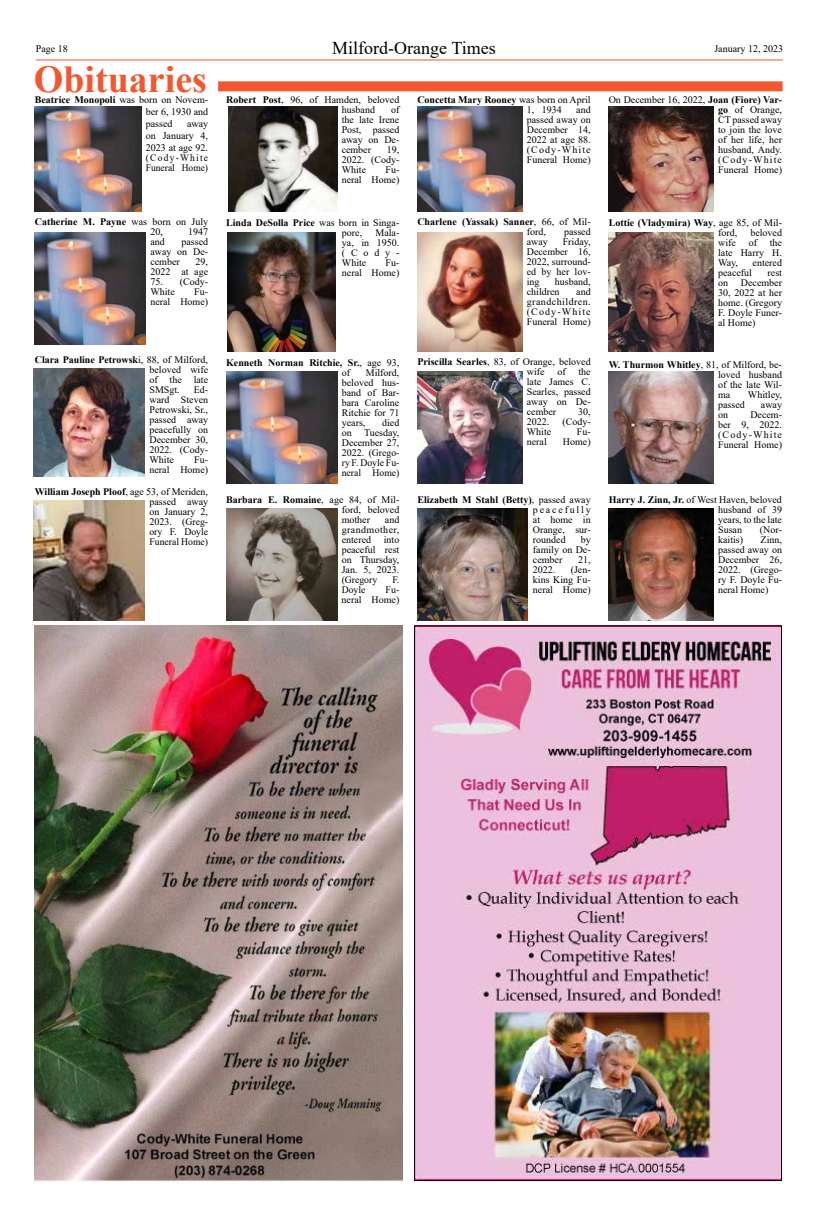
<style>
.page{position:relative;width:819px;height:1224px;background:#fff}
.page>*{position:absolute;margin:0;border:0;box-sizing:border-box;transform-origin:0 0}
.t1{font:700 38px "Times New Roman";color:#f15830}
.t2{font:18px "Times New Roman";color:#000}
.t3{font:10px/10px "Times New Roman";color:#000;text-align:justify}
.t4{font:700 10px/10px "Times New Roman";color:#000}
.t5{font:10px/10px "Times New Roman";color:#000;scale:.95 1}
.s1{font-weight:700}
.s2{font-weight:400}
</style>
<div class="page">
<hr style="left:36px;top:59px;width:747px;height:1px;background:#f15830">
<img style="left:416px;top:627px;width:364px;height:552px">
<img style="left:35px;top:107px;width:106px;height:104px">
<img style="left:35px;top:232px;width:111px;height:113px">
<img style="left:34px;top:369px;width:111px;height:108px">
<img style="left:34px;top:501px;width:111px;height:120px">
<img style="left:229px;top:107px;width:108px;height:104px">
<img style="left:227px;top:232px;width:109px;height:120px">
<img style="left:226px;top:371px;width:111px;height:113px">
<img style="left:226px;top:508px;width:111px;height:113px">
<img style="left:417px;top:107px;width:105px;height:104px">
<img style="left:417px;top:232px;width:105px;height:120px">
<img style="left:417px;top:371px;width:105px;height:113px">
<img style="left:418px;top:508px;width:110px;height:113px">
<img style="left:609px;top:107px;width:105px;height:104px">
<img style="left:609px;top:232px;width:105px;height:120px">
<img style="left:609px;top:371px;width:105px;height:113px">
<img style="left:609px;top:508px;width:105px;height:113px">
<div style="left:218px;top:81px;width:565px;height:10px;background:#f15830"></div>
<img style="left:35px;top:625px;width:367px;height:556px">
<p class="t3" style="left:36px;top:43px;width:33px">Page 18</p>
<h2 class="t2" style="left:332px;top:35px;width:165px">Milford-Orange Times</h2>
<p class="t3" style="left:714px;top:43px;width:70px">January 12, 2023</p>
<h1 class="t1" style="left:34px;top:51px;width:175px">Obituaries</h1>
<p class="t3" style="left:146px;top:93px;width:64px;line-height:12px;text-indent:-111px"><span class="s1">Beatrice Monopoli</span> was born on Novem&shy;ber 6, 1930 and passed</p>
<p class="t3" style="left:342px;top:94px;width:59px;text-indent:-116px"><span class="s1">Robert Post</span>, 96, of Hamden, beloved husband</p>
<p class="t3" style="left:527px;top:94px;width:65px;text-indent:-109px"><span class="s1">Concetta Mary Rooney</span> was born on April<br>1, 1934</p>
<p class="t3" style="left:718px;top:94px;width:65px;text-indent:-109px">On December 16, 2022, <span class="s1">Joan (Fiore) Var&shy;go</span> of Orange, CT passed away to join the love of her life, her husband, Andy. (Cody-White Funeral Home)</p>
<p class="t3" style="left:527px;top:104px;width:65px;text-indent:49px">and passed away on December 14, 2022 at age 88. (Cody-White Funeral Home)</p>
<p class="t3" style="left:342px;top:104px;width:59px;text-indent:49px">of the late Irene Post, passed away on De&shy;cember</p>
<p class="t3" style="left:146px;top:117px;width:64px;line-height:12px;text-indent:41px">away on January 4, 2023 at age 92.</p>
<p class="t5" style="left:146px;top:152px;width:67px">(Cody-White<br>Funeral Home)</p>
<p class="t3" style="left:342px;top:144px;width:59px;text-indent:45px">19, 2022. (Cody-White</p>
<p class="t3" style="left:342px;top:164px;width:59px;text-align:right">Fu-<br>neral Home)</p>
<p class="t3" style="left:342px;top:217px;width:59px;text-indent:-116px"><span class="s1">Linda DeSolla Price</span> was born in Singa&shy;pore,</p>
<p class="t4" style="left:150px;top:216px;width:59px;text-indent:-116px">Catherine M. Payne <span class="s2">was born on July<br>20,</span></p>
<p class="t4" style="left:527px;top:216px;width:65px;text-indent:-109px">Charlene (Yassak) Sanner<span class="s2">, 66, of Mil&shy;ford,</span></p>
<p class="t4" style="left:718px;top:217px;width:65px;text-indent:-109px">Lottie (Vladymira) Way<span class="s2">, age 85, of Mil&shy;ford,</span></p>
<p class="t3" style="left:564px;top:226px;width:28px">passed</p>
<p class="t3" style="left:188px;top:226px;width:21px">1947</p>
<p class="t3" style="left:342px;top:227px;width:59px;text-indent:34px">Mala&shy;ya, in 1950. (Cody-White</p>
<p class="t3" style="left:750px;top:227px;width:33px">beloved</p>
<p class="t3" style="left:150px;top:236px;width:59px;text-indent:31px">passed away on De&shy;cember</p>
<p class="t3" style="left:150px;top:236px;width:16px">and</p>
<p class="t3" style="left:527px;top:236px;width:65px;text-indent:36px">Friday, December 16, 2022, surround&shy;ed by her lov&shy;ing</p>
<p class="t3" style="left:718px;top:237px;width:19px">wife</p>
<p class="t3" style="left:749px;top:237px;width:10px">of</p>
<p class="t3" style="left:718px;top:237px;width:65px;text-indent:52px">the late Harry H.<br>Way,</p>
<p class="t3" style="left:527px;top:236px;width:23px">away</p>
<p class="t3" style="left:150px;top:256px;width:59px;text-align:right">29,<br>2022 at age</p>
<p class="t3" style="left:150px;top:276px;width:59px">75. (Cody-<br>White</p>
<p class="t3" style="left:753px;top:257px;width:31px">entered</p>
<p class="t3" style="left:342px;top:257px;width:59px;text-align:right">Fu-<br>neral Home)</p>
<p class="t3" style="left:718px;top:267px;width:35px">peaceful</p>
<p class="t3" style="left:768px;top:267px;width:16px">rest</p>
<p class="t3" style="left:718px;top:277px;width:11px">on</p>
<p class="t3" style="left:527px;top:276px;width:65px;text-indent:28px">husband, children</p>
<p class="t3" style="left:718px;top:277px;width:65px;text-indent:23px">December 30, 2022 at her home. (Gregory F. Doyle Funer&shy;al Home)</p>
<p class="t3" style="left:718px;top:359px;width:65px;text-indent:-109px"><span class="s1">W. Thurmon Whitley</span>, 81, of Milford, be&shy;loved husband of the late Wil&shy;ma</p>
<p class="t3" style="left:527px;top:286px;width:65px;text-indent:49px">and grandchildren. (Cody-White Funeral Home)</p>
<p class="t3" style="left:527px;top:356px;width:65px;text-indent:-109px"><span class="s1">Priscilla Searles</span>, 83, of Orange, beloved wife</p>
<p class="t3" style="left:150px;top:286px;width:59px;text-align:right">Fu-<br>neral Home)</p>
<p class="t3" style="left:149px;top:354px;width:60px;text-indent:-115px"><span class="s1">Clara Pauline Petrowsk</span>i, 88, of Milford, beloved wife of the late SMSgt.</p>
<p class="t4" style="left:342px;top:357px;width:59px;text-indent:-116px">Kenneth Norman Ritchie, Sr.<span class="s2">, age 93, of</span></p>
<p class="t3" style="left:527px;top:366px;width:65px;text-indent:52px">the late James C.<br>Searles, passed away on De&shy;cember</p>
<p class="t3" style="left:557px;top:366px;width:10px">of</p>
<p class="t3" style="left:342px;top:367px;width:59px;text-indent:24px">Milford, beloved hus&shy;band of Bar&shy;bara Caroline Ritchie for 71 years,</p>
<p class="t3" style="left:149px;top:384px;width:60px;text-indent:44px">Ed&shy;ward Steven Petrowski, Sr., passed away peacefully on December 30, 2022. (Cody-White</p>
<p class="t3" style="left:748px;top:389px;width:36px">Whitley,</p>
<p class="t3" style="left:718px;top:399px;width:28px">passed</p>
<p class="t3" style="left:761px;top:399px;width:23px">away</p>
<p class="t3" style="left:718px;top:409px;width:11px">on</p>
<p class="t3" style="left:578px;top:406px;width:14px">30,</p>
<p class="t3" style="left:718px;top:409px;width:65px;text-indent:32px">Decem&shy;ber 9, 2022. (Cody-White Funeral Home)</p>
<p class="t3" style="left:527px;top:416px;width:24px">2022.</p>
<p class="t3" style="left:562px;top:416px;width:30px">(Cody-</p>
<p class="t3" style="left:527px;top:426px;width:26px">White</p>
<p class="t3" style="left:577px;top:426px;width:15px">Fu-</p>
<p class="t3" style="left:527px;top:436px;width:21px">neral</p>
<p class="t3" style="left:563px;top:436px;width:29px">Home)</p>
<p class="t3" style="left:342px;top:417px;width:59px;text-indent:40px">died on Tuesday, December 27, 2022. (Grego&shy;ry F. Doyle Fu&shy;neral Home)</p>
<p class="t3" style="left:342px;top:494px;width:59px;text-indent:-116px"><span class="s1">Barbara E. Romaine</span>, age 84, of Mil&shy;ford, beloved mother</p>
<p class="t3" style="left:149px;top:454px;width:60px;text-align:right">Fu-<br>neral Home)</p>
<p class="t3" style="left:149px;top:486px;width:60px;text-indent:-115px"><span class="s1">William Joseph Ploof</span>, age 53, of Meriden, passed away on January 2, 2023. (Greg&shy;ory F. Doyle Funeral Home)</p>
<p class="t3" style="left:533px;top:494px;width:59px;text-indent:-116px"><span class="s1">Elizabeth M Stahl (Betty)</span>, passed away peacefully at home in Orange, sur&shy;rounded</p>
<p class="t3" style="left:718px;top:494px;width:65px;text-indent:-109px"><span class="s1">Harry J. Zinn, Jr.</span> of West Haven, beloved husband of 39 years, to the late Susan</p>
<p class="t3" style="left:342px;top:514px;width:59px;text-indent:43px">and grandmother, entered</p>
<p class="t3" style="left:760px;top:524px;width:24px">(Nor-</p>
<p class="t3" style="left:342px;top:534px;width:59px;text-indent:42px">into peaceful rest on Thursday, Jan. 5, 2023. (Gregory</p>
<p class="t3" style="left:533px;top:534px;width:59px;text-indent:48px">by family on De&shy;cember</p>
<p class="t3" style="left:718px;top:534px;width:65px;text-indent:42px">Zinn, passed away on December 26, 2022. (Grego&shy;ry F. Doyle Fu&shy;neral Home)</p>
<p class="t3" style="left:718px;top:534px;width:26px">kaitis)</p>
<p class="t3" style="left:578px;top:554px;width:14px">21,</p>
<p class="t3" style="left:533px;top:564px;width:59px;text-indent:38px">(Jen&shy;kins King Fu&shy;neral Home)</p>
<p class="t3" style="left:533px;top:564px;width:24px">2022.</p>
<p class="t3" style="left:392px;top:574px;width:9px">F.</p>
<p class="t3" style="left:342px;top:584px;width:25px">Doyle</p>
<p class="t3" style="left:342px;top:584px;width:59px;text-align:right">Fu-<br>neral Home)</p>
</div>
